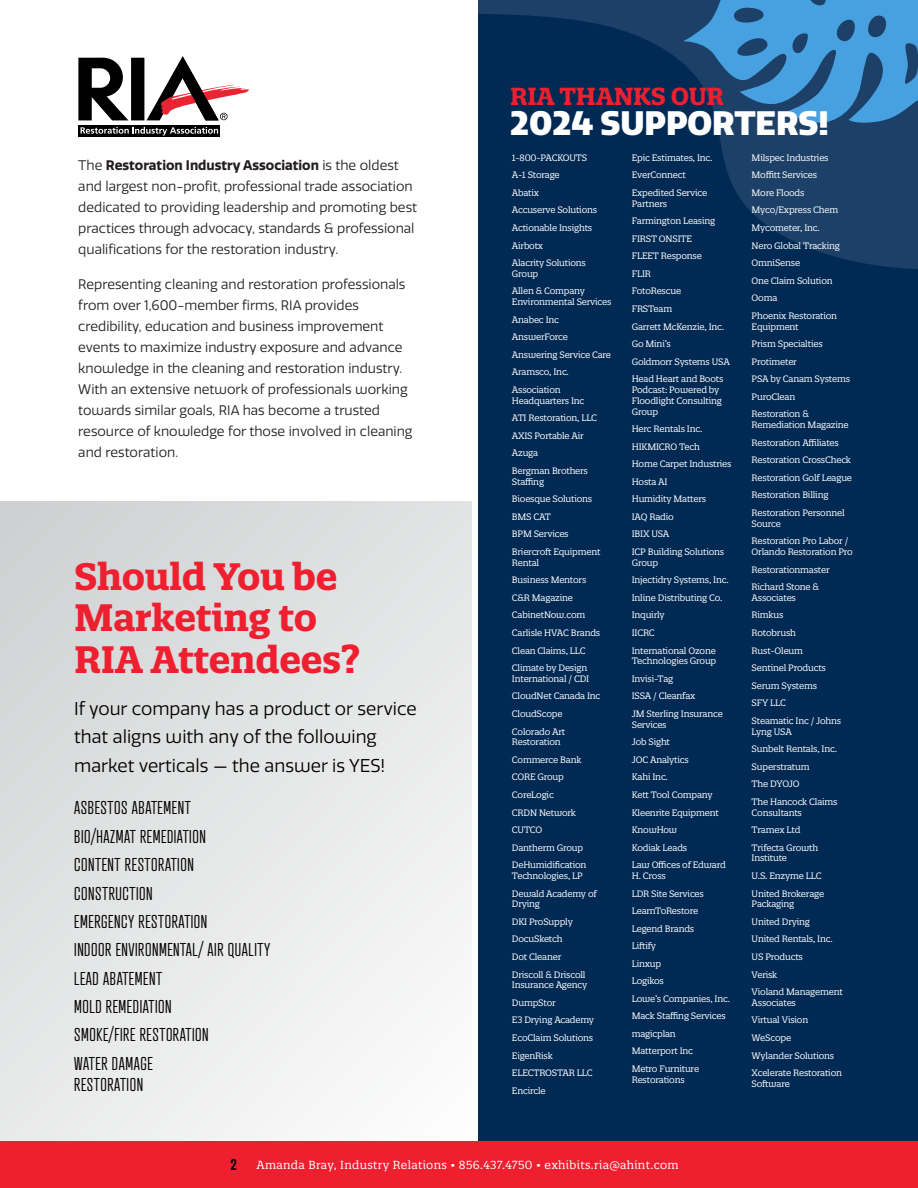
<style>
.page{position:relative;width:918px;height:1188px;background:#fff}
.page>*{position:absolute;margin:0;border:0;box-sizing:border-box;transform-origin:0 0}
.t1{font:700 37.05px/41.4px "Quatro Slab";letter-spacing:-.01em;color:#ee2030}
.t2{font:900 33px "Quatro";color:#fff}
.t3{font:700 24px "Quatro Slab";letter-spacing:-.01em;color:#ee2030}
.t4{font:300 18px/28.3px "Atrament";letter-spacing:.03em;color:#000}
.t5{font:18px/28.5px "Quatro";color:#000}
.t6{font:600 15px "Atrament";color:#000}
.t7{font:13.5px/21px "Quatro";color:#231e21}
.t8{font:11.4px "Quatro Slab";letter-spacing:.03em;color:#fff}
.t9{font:9px/17.5px "Quatro Slab";letter-spacing:-.02em;color:#fff}
.s1{font-weight:700}
</style>
<div class="page">
<div style="left:0;top:501px;width:472px;height:642px;background:linear-gradient(to right,#dbdbdc,#f0f0f0)"></div>
<div style="left:478px;top:0;width:440px;height:1140px;background:#002954"></div>
<svg style="left:478px;top:0;width:440px;height:269px"></svg>
<div style="left:78px;top:125px;width:142px;height:11px;background:#000"></div>
<svg style="left:81px;top:127px;width:137px;height:9px"></svg>
<svg style="left:78px;top:56px;width:171px;height:64px"></svg>
<svg style="left:683px;top:0;width:235px;height:125px;background:#3479af"></svg>
<div style="left:0;top:1142px;width:918px;height:46px;background:#ee2030"></div>
<h3 class="t3" style="left:510px;top:81px;width:215px">RIA THANKS OUR</h3>
<p class="t7" style="left:78px;top:155px;width:340px">The <span class="s1">Restoration Industry Association</span> is the oldest and largest non-profit, professional trade association dedicated to providing leadership and promoting best practices through advocacy, standards &amp; professional qualifications for the restoration industry.</p>
<p class="t7" style="left:78px;top:274px;width:336px">Representing cleaning and restoration professionals from over 1,600-member firms, RIA provides credibility, education and business improvement events to maximize industry exposure and advance knowledge in the cleaning and restoration industry.<br>With an extensive network of professionals working towards similar goals, RIA has become a trusted resource of knowledge for those involved in cleaning and restoration.</p>
<h1 class="t1" style="left:74px;top:555px;width:288px">Should You be<br>Marketing to<br>RIA Attendees?</h1>
<h3 class="t5" style="left:74px;top:694px;width:344px">If your company has a product or service that aligns with any of the following market verticals — the answer is YES!</h3>
<h3 class="t4" style="left:74px;top:794px;width:198px">ASBESTOS ABATEMENT<br>BIO/HAZMAT REMEDIATION<br>CONTENT RESTORATION<br>CONSTRUCTION<br>EMERGENCY RESTORATION<br>INDOOR ENVIRONMENTAL/ AIR QUALITY<br>LEAD ABATEMENT<br>MOLD REMEDIATION<br>SMOKE/FIRE RESTORATION<br>WATER DAMAGE</h3>
<h3 class="t4" style="left:74px;top:1070px;width:70px">RESTORATION</h3>
<h2 class="t2" style="left:510px;top:104px;width:320px">2024 SUPPORTERS!</h2>
<p class="t9" style="left:512px;top:149px;width:87px">1-800-PACKOUTS<br>A-1 Storage<br>Abatix<br>Accuserve Solutions<br>Actionable Insights<br>Airbotx<br>Alacrity Solutions</p>
<p class="t9" style="left:512px;top:265px;width:75px">Group<br>Allen &amp; Company</p>
<p class="t9" style="left:512px;top:293px;width:101px">Environmental Services<br>Anabec Inc<br>AnswerForce<br>Answering Service Care<br>Aramsco, Inc.<br>Association</p>
<p class="t9" style="left:512px;top:392px;width:87px">Headquarters Inc<br>ATI Restoration, LLC<br>AXIS Portable Air<br>Azuga<br>Bergman Brothers</p>
<p class="t9" style="left:512px;top:473px;width:90px">Staffing<br>Bioesque Solutions<br>BMS CAT<br>BPM Services<br>Briercroft Equipment</p>
<p class="t9" style="left:512px;top:554px;width:90px">Rental<br>Business Mentors<br>C&amp;R Magazine<br>CabinetNow.com<br>Carlisle HVAC Brands<br>Clean Claims, LLC<br>Climate by Design</p>
<p class="t9" style="left:512px;top:670px;width:90px">International / CDI<br>CloudNet Canada Inc<br>CloudScope<br>Colorado Art</p>
<p class="t9" style="left:512px;top:733px;width:76px">Restoration<br>Commerce Bank<br>CORE Group<br>CoreLogic<br>CRDN Network<br>CUTCO<br>Dantherm Group<br>DeHumidification</p>
<p class="t9" style="left:512px;top:867px;width:86px">Technologies, LP<br>Dewald Academy of</p>
<p class="t9" style="left:512px;top:895px;width:75px">Drying<br>DKI ProSupply<br>DocuSketch<br>Dot Cleaner<br>Driscoll &amp; Driscoll</p>
<p class="t9" style="left:512px;top:976px;width:84px">Insurance Agency<br>DumpStor<br>E3 Drying Academy<br>EcoClaim Solutions<br>EigenRisk<br>ELECTROSTAR LLC<br>Encircle</p>
<p class="t9" style="left:632px;top:149px;width:82px">Epic Estimates, Inc.<br>EverConnect<br>Expedited Service</p>
<p class="t9" style="left:632px;top:195px;width:100px">Partners<br>Farmington Leasing<br>FIRST ONSITE<br>FLEET Response<br>FLIR<br>FotoRescue<br>FRSTeam<br>Garrett McKenzie, Inc.<br>Go Mini’s<br>Goldmorr Systems USA<br>Head Heart and Boots</p>
<p class="t9" style="left:632px;top:384px;width:92px;line-height:10.8px">Podcast: Powered by<br>Floodlight Consulting<br>Group</p>
<p class="t9" style="left:632px;top:420px;width:101px">Herc Rentals Inc.<br>HIKMICRO Tech<br>Home Carpet Industries<br>Hosta AI<br>Humidity Matters<br>IAQ Radio<br>IBIX USA<br>ICP Building Solutions</p>
<p class="t9" style="left:632px;top:554px;width:98px">Group<br>Injectidry Systems, Inc.<br>Inline Distributing Co.<br>Inquirly<br>IICRC<br>International Ozone</p>
<p class="t9" style="left:632px;top:652px;width:93px">Technologies Group<br>Invisi-Tag<br>ISSA / Cleanfax<br>JM Sterling Insurance</p>
<p class="t9" style="left:632px;top:716px;width:95px">Services<br>Job Sight<br>JOC Analytics<br>Kahi Inc.<br>Kett Tool Company<br>Kleenrite Equipment<br>KnowHow<br>Kodiak Leads<br>Law Offices of Edward</p>
<p class="t9" style="left:632px;top:867px;width:100px">H. Cross<br>LDR Site Services<br>LearnToRestore<br>Legend Brands<br>Liftify<br>Linxup<br>Logikos<br>Lowe’s Companies, Inc.<br>Mack Staffing Services magicplan<br>Matterport Inc<br>Metro Furniture</p>
<p class="t9" style="left:632px;top:1071px;width:54px">Restorations</p>
<p class="t9" style="left:752px;top:149px;width:90px">Milspec Industries<br>Moffitt Services<br>More Floods<br>Myco/Express Chem<br>Mycometer, Inc.<br>Nero Global Tracking<br>OmniSense<br>One Claim Solution<br>Ooma<br>Phoenix Restoration</p>
<p class="t9" style="left:752px;top:317px;width:100px">Equipment<br>Prism Specialties<br>Protimeter<br>PSA by Canam Systems<br>PuroClean<br>Restoration &amp;</p>
<p class="t9" style="left:752px;top:416px;width:102px">Remediation Magazine<br>Restoration Affiliates<br>Restoration CrossCheck<br>Restoration Golf League<br>Restoration Billing<br>Restoration Personnel</p>
<p class="t9" style="left:752px;top:515px;width:98px">Source<br>Restoration Pro Labor /</p>
<p class="t9" style="left:752px;top:543px;width:103px">Orlando Restoration Pro<br>Restorationmaster<br>Richard Stone &amp;</p>
<p class="t9" style="left:752px;top:589px;width:91px">Associates<br>Rimkus<br>Rotobrush<br>Rust-Oleum<br>Sentinel Products<br>Serum Systems<br>SFY LLC<br>Steamatic Inc / Johns</p>
<p class="t9" style="left:752px;top:722px;width:87px">Lyng USA<br>Sunbelt Rentals, Inc.<br>Superstratum<br>The DYOJO<br>The Hancock Claims</p>
<p class="t9" style="left:752px;top:803px;width:68px">Consultants<br>Tramex Ltd<br>Trifecta Growth</p>
<p class="t9" style="left:752px;top:849px;width:74px">Institute<br>U.S. Enzyme LLC<br>United Brokerage</p>
<p class="t9" style="left:752px;top:895px;width:93px">Packaging<br>United Drying<br>United Rentals, Inc.<br>US Products<br>Verisk<br>Violand Management</p>
<p class="t9" style="left:752px;top:994px;width:92px">Associates<br>Virtual Vision<br>WeScope<br>Wylander Solutions<br>Xcelerate Restoration</p>
<p class="t9" style="left:752px;top:1075px;width:40px">Software</p>
<h3 class="t6" style="left:231px;top:1155px;width:8px">2</h3>
<p class="t8" style="left:257px;top:1157px;width:424px">Amanda Bray, Industry Relations • 856.437.4750 • exhibits.ria@ahint.com</p>
</div>
